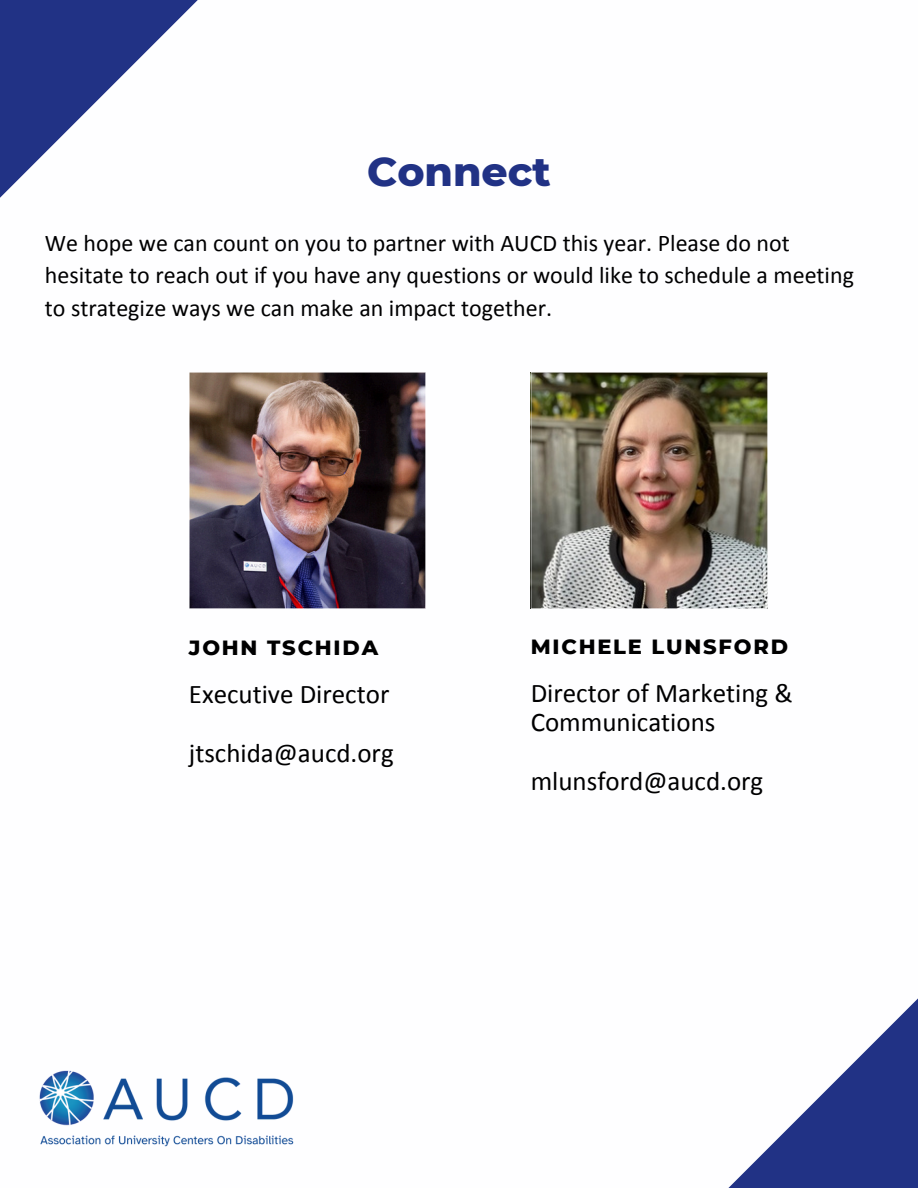
<style>
.page{position:relative;width:918px;height:1188px;background:#fff}
.page>*{position:absolute;margin:0;border:0;box-sizing:border-box;transform-origin:0 0}
.t1{font:800 40.95px "Montserrat";color:#213285}
.t2{font:27px/29.2px "Calibri";color:#000}
.t3{font:24px/32.7px "Calibri";color:#000}
.t4{font:800 21px "Montserrat";letter-spacing:.085em;color:#000}
</style>
<div class="page">
<img style="left:189px;top:372px;width:237px;height:237px">
<img style="left:531px;top:372px;width:237px;height:237px">
<img style="left:39px;top:1070px;width:255px;height:77px">
<svg style="left:729px;top:999px;width:188px;height:188px"></svg>
<svg style="left:0;top:0;width:198px;height:198px"></svg>
<p class="t1" style="left:367px;top:147px;width:185px">Connect</p>
<h2 class="t3" style="left:45px;top:228px;width:811px">We hope we can count on you to partner with AUCD this year. Please do not hesitate to reach out if you have any questions or would like to schedule a meeting to strategize ways we can make an impact together.</h2>
<p class="t4" style="left:189px;top:634px;width:191px">JOHN TSCHIDA</p>
<p class="t4" style="left:531px;top:633px;width:259px">MICHELE LUNSFORD</p>
<h2 class="t2" style="left:189px;top:682px;width:202px">Executive Director</h2>
<h2 class="t2" style="left:189px;top:740px;width:206px">jtschida@aucd.org</h2>
<p class="t2" style="left:531px;top:681px;width:264px">Director of Marketing &amp;<br>Communications</p>
<h2 class="t2" style="left:531px;top:768px;width:234px">mlunsford@aucd.org</h2>
</div>
